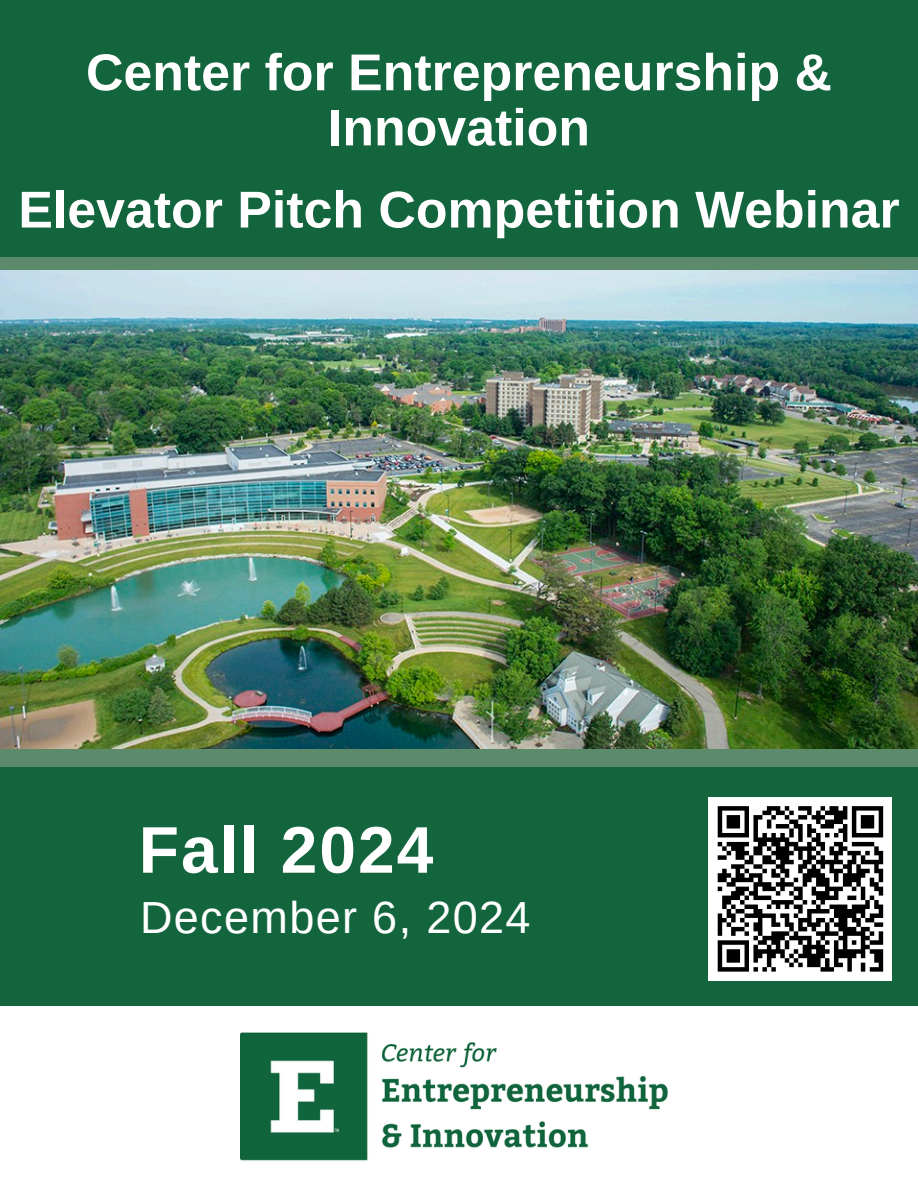
<style>
.page{position:relative;width:918px;height:1188px;background:#fff}
.page>*{position:absolute;margin:0;border:0;box-sizing:border-box;transform-origin:0 0}
.t1{font:700 66px "Arimo";letter-spacing:.03em;color:#fff}
.t2{font:700 51.9px/55.2px "Arimo";color:#fff;text-align:center}
.t3{font:45px "Arimo";letter-spacing:.03em;color:#fff}
</style>
<div class="page">
<div style="left:0;top:0;width:918px;height:273px;background:#12653d"></div>
<div style="left:0;top:731px;width:918px;height:275px;background:#12653d"></div>
<div style="left:0;top:257px;width:918px;height:18px;background:#5b8b6b"></div>
<img style="left:0;top:271px;width:918px;height:478px">
<div style="left:0;top:749px;width:918px;height:18px;background:#5b8b6b"></div>
<img style="left:241px;top:1032px;width:427px;height:129px">
<div style="left:709px;top:797px;width:183px;height:184px;background:#fff"></div>
<svg style="left:717px;top:806px;width:167px;height:166px"></svg>
<h2 class="t2" style="left:86px;top:45px;width:747px">Center for Entrepreneurship &amp;<br>Innovation</h2>
<h2 class="t2" style="left:18px;top:182px;width:883px">Elevator Pitch Competition Webinar</h2>
<p class="t1" style="left:139px;top:813px;width:296px">Fall 2024</p>
<h1 class="t3" style="left:140px;top:892px;width:392px">December 6, 2024</h1>
</div>
